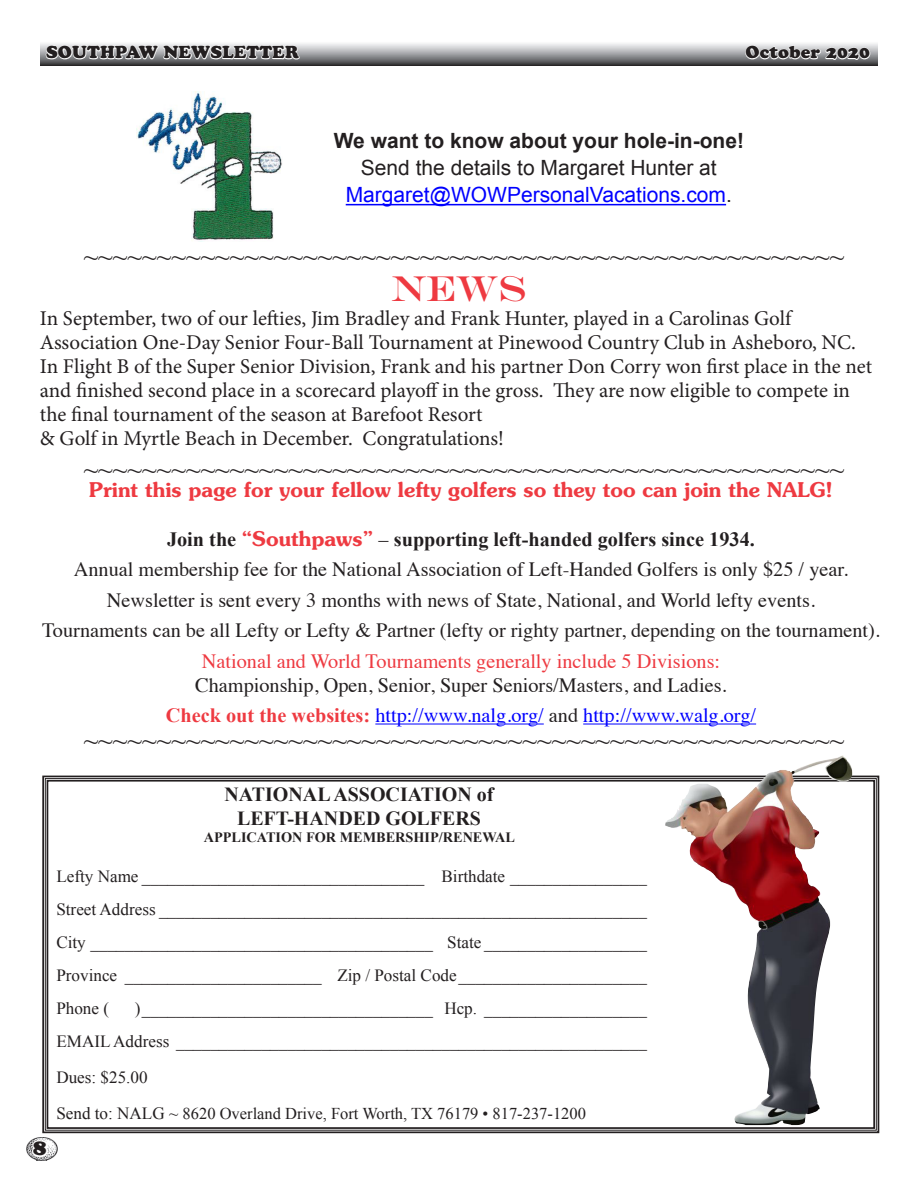
<style>
.page{position:relative;width:918px;height:1188px;background:#fff}
.page>*{position:absolute;margin:0;border:0;box-sizing:border-box;transform-origin:0 0}
.t1{font:36px "Engravers";color:#ee3a41}
.t2{font:27px "Times New Roman";color:#231f20}
.t3{font:21px/24px "Minion Pro";color:#231f20}
.t4{font:21px/27px "Arial";color:#231f20;text-align:center}
.t5{font:700 21px "Arial";color:#231f20}
.t6{font:21px "Cooper Black Std";color:#231f20}
.t7{font:20.25px/30.5px "Times";color:#231f20;text-align:center}
.t8{font:600 20.25px "Souvenir";color:#ee3a41}
.t9{font:700 20.25px "Times New Roman";color:#231f20}
.t10{font:20.25px "Times";color:#ee3a41}
.t11{font:700 19.95px/24px "Times New Roman";color:#231f20;text-align:center}
.t12{font:17.25px "Cooper Black Std";letter-spacing:.01em;color:#231f20}
.t13{font:17.1px/33px "Times New Roman";color:#231f20;text-align:justify}
.t14{font:16.5px "Times New Roman";color:#231f20}
.t15{font:700 14.25px "Times New Roman";color:#231f20}
.s1{color:#00f}
.s2{font-family:"Souvenir";font-weight:600;color:#ee3a41}
.s3{font-family:"Times";font-weight:400}
.s4{font-family:"Times New Roman";font-weight:700;color:#ee3a41}
.s5{font-size:17.1px}
</style>
<div class="page">
<svg style="left:40px;top:43px;width:838px;height:22px;background:#9b9c9e"></svg>
<svg style="left:45px;top:43px;width:255px;height:23px"></svg>
<svg style="left:744px;top:45px;width:127px;height:16px"></svg>
<img style="left:26px;top:1137px;width:32px;height:24px">
<svg style="left:31px;top:1139px;width:18px;height:20px"></svg>
<img style="left:136px;top:91px;width:146px;height:149px">
<hr style="left:346px;top:204px;width:380px;height:1px;background:#00f">
<svg style="left:42px;top:775px;width:838px;height:359px"></svg>
<div style="left:47px;top:780px;width:828px;height:349px;border:2px solid #231f20"></div>
<img style="left:665px;top:756px;width:177px;height:369px">
<hr style="left:375px;top:724px;width:169px;height:1px;background:#00f">
<hr style="left:583px;top:724px;width:173px;height:1px;background:#00f">
<p class="t12" style="left:46px;top:42px;width:254px">SOUTHPAW NEWSLETTER</p>
<p class="t12" style="left:745px;top:42px;width:126px">October 2020</p>
<p class="t5" style="left:334px;top:129px;width:412px">We want to know about your hole-in-one!</p>
<p class="t4" style="left:346px;top:155px;width:388px">Send the details to Margaret Hunter at<br><span class="s1">Margaret@WOWPersonalVacations.com</span>.</p>
<h2 class="t2" style="left:84px;top:238px;width:762px">~~~~~~~~~~~~~~~~~~~~~~~~~~~~~~~~~~~~~~~~~~~~~~~~~~~~</h2>
<h1 class="t1" style="left:391px;top:267px;width:137px">NEWS</h1>
<p class="t3" style="left:40px;top:307px;width:834px">In September, two of our lefties, Jim Bradley and Frank Hunter, played in a Carolinas Golf Association One-Day Senior Four-Ball Tournament at Pinewood Country Club in Asheboro, NC.<br>In Flight B of the Super Senior Division, Frank and his partner Don Corry won first place in the net and finished second place in a scorecard playoff in the gross. They are now eligible to compete in the final tournament of the season at Barefoot Resort<br>&amp; Golf in Myrtle Beach in December. Congratulations!</p>
<h2 class="t2" style="left:84px;top:451px;width:762px">~~~~~~~~~~~~~~~~~~~~~~~~~~~~~~~~~~~~~~~~~~~~~~~~~~~~</h2>
<p class="t8" style="left:89px;top:477px;width:745px">Print this page for your fellow lefty golfers so they too can join the NALG!</p>
<p class="t9" style="left:167px;top:525px;width:589px">Join the <span class="s2">“Southpaws”</span> <span class="s3">–</span> supporting left-handed golfers since 1934.</p>
<p class="t7" style="left:42px;top:553px;width:840px">Annual membership fee for the National Association of Left-Handed Golfers is only $25 / year.<br>Newsletter is sent every 3 months with news of State, National, and World lefty events.<br>Tournaments can be all Lefty or Lefty &amp; Partner (lefty or righty partner, depending on the tournament).</p>
<p class="t10" style="left:202px;top:642px;width:520px">National and World Tournaments generally include 5 Divisions:</p>
<p class="t7" style="left:166px;top:668px;width:592px">Championship, Open, Senior, Super Seniors/Masters, and Ladies.<br><span class="s4">Check out the websites:</span> <span class="s1">http://www.nalg.org/</span> and <span class="s1">http://www.walg.org/</span></p>
<h2 class="t2" style="left:84px;top:722px;width:762px">~~~~~~~~~~~~~~~~~~~~~~~~~~~~~~~~~~~~~~~~~~~~~~~~~~~~</h2>
<p class="t6" style="left:33px;top:1135px;width:15px">8</p>
<p class="t11" style="left:225px;top:782px;width:270px">NATIONAL ASSOCIATION of<br>LEFT-HANDED GOLFERS</p>
<p class="t15" style="left:204px;top:827px;width:313px">APPLICATION FOR MEMBERSHIP/RENEWAL</p>
<p class="t13" style="left:56px;top:860px;width:592px">Lefty Name _________________________________ Birthdate ________________ Street Address _________________________________________________________ City ________________________________________ State ___________________ Province _______________________ Zip / Postal Code______________________ Phone (</p>
<p class="t13" style="left:56px;top:992px;width:592px;text-align:right">)__________________________________ Hcp. ___________________<br>EMAIL Address _______________________________________________________</p>
<p class="t13" style="left:56px;top:1061px;width:93px">Dues: $25.00</p>
<p class="t14" style="left:56px;top:1103px;width:531px"><span class="s5">Send to: NALG ~</span> 8620 Overland Drive, Fort Worth, TX 76179 • 817-237-1200</p>
</div>
